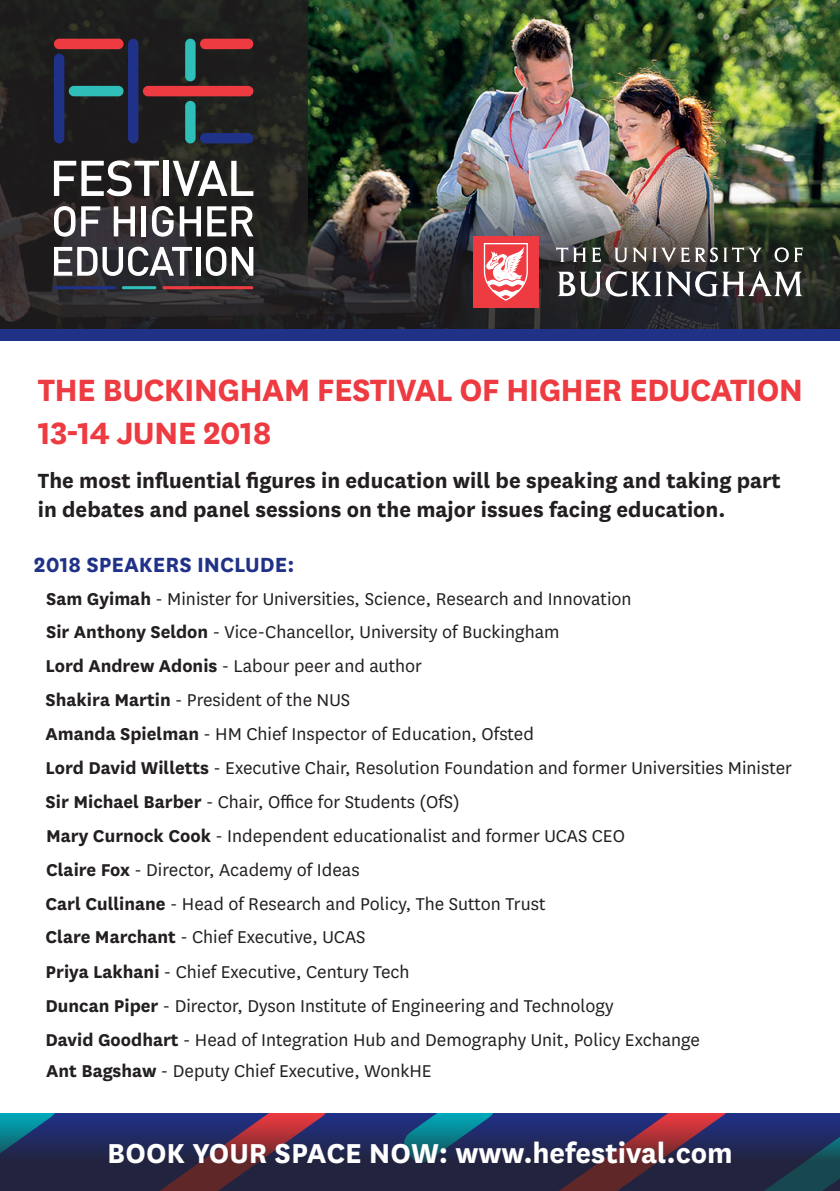
<style>
.page{position:relative;width:840px;height:1191px;background:#fff}
.page>*{position:absolute;margin:0;border:0;box-sizing:border-box;transform-origin:0 0}
.t1{font:700 36px/43.2px "National";letter-spacing:-.02em;color:#ee3a41}
.t2{font:700 32px "National";color:#fff}
.t3{font:700 24px/28.8px "National";color:#231f20}
.t4{font:700 24px "National";color:#203188}
.t5{font:20px/34px "National";color:#231f20}
.s1{font-weight:700}
</style>
<div class="page">
<img style="left:308px;top:0;width:531px;height:196px">
<svg style="left:0;top:0;width:308px;height:329px;background:#242222"></svg>
<svg style="left:180px;top:206px;width:21px;height:30px"></svg>
<svg style="left:207px;top:206px;width:46px;height:30px"></svg>
<div style="left:196px;top:247px;width:5px;height:29px;background:#fff"></div>
<svg style="left:206px;top:247px;width:20px;height:29px"></svg>
<svg style="left:232px;top:247px;width:21px;height:29px"></svg>
<div style="left:185px;top:39px;width:10px;height:42px;background:#30beb8;border-radius:5px"></div>
<div style="left:185px;top:101px;width:10px;height:42px;background:#30beb8;border-radius:5px"></div>
<div style="left:200px;top:39px;width:53px;height:10px;background:#ee3a41;border-radius:5px"></div>
<div style="left:200px;top:133px;width:53px;height:10px;background:#203188;border-radius:5px"></div>
<svg style="left:54px;top:160px;width:105px;height:36px"></svg>
<div style="left:164px;top:161px;width:5px;height:35px;background:#fff"></div>
<svg style="left:173px;top:161px;width:80px;height:35px"></svg>
<svg style="left:54px;top:206px;width:46px;height:31px"></svg>
<svg style="left:114px;top:206px;width:21px;height:30px"></svg>
<div style="left:141px;top:206px;width:5px;height:30px;background:#fff"></div>
<svg style="left:152px;top:206px;width:21px;height:31px"></svg>
<svg style="left:54px;top:247px;width:138px;height:29px"></svg>
<div style="left:54px;top:54px;width:10px;height:89px;background:#203188;border-radius:5px"></div>
<div style="left:128px;top:39px;width:10px;height:104px;background:#203188;border-radius:5px"></div>
<div style="left:54px;top:39px;width:69px;height:10px;background:#ee3a41;border-radius:5px"></div>
<div style="left:69px;top:86px;width:54px;height:10px;background:#30beb8;border-radius:5px"></div>
<div style="left:143px;top:86px;width:110px;height:10px;background:#ee3a41;border-radius:5px"></div>
<hr style="left:54px;top:286px;width:62px;height:3px;background:#203188;border-radius:2px">
<hr style="left:122px;top:286px;width:34px;height:3px;background:#30beb8;border-radius:2px">
<hr style="left:162px;top:286px;width:91px;height:3px;background:#ee3a41;border-radius:2px">
<img style="left:308px;top:196px;width:531px;height:133px">
<svg style="left:556px;top:247px;width:44px;height:15px"></svg>
<svg style="left:613px;top:247px;width:148px;height:15px;background:#6f6c68"></svg>
<svg style="left:774px;top:247px;width:28px;height:15px"></svg>
<svg style="left:557px;top:270px;width:245px;height:27px"></svg>
<div style="left:473px;top:236px;width:65px;height:72px;background:#ee3a41"></div>
<svg style="left:483px;top:243px;width:45px;height:58px"></svg>
<div style="left:0;top:329px;width:839px;height:12px;background:#203188"></div>
<svg style="left:0;top:1113px;width:839px;height:78px;background:#2e2e53"></svg>
<h1 class="t1" style="left:38px;top:366px;width:766px">THE BUCKINGHAM FESTIVAL OF HIGHER EDUCATION<br>13-14 JUNE 2018</h1>
<p class="t3" style="left:38px;top:464px;width:744px">The most influential figures in education will be speaking and taking part in debates and panel sessions on the major issues facing education.</p>
<p class="t4" style="left:34px;top:547px;width:262px">2018 SPEAKERS INCLUDE:</p>
<p class="t5" style="left:46px;top:581px;width:586px"><span class="s1">Sam Gyimah</span> - Minister for Universities, Science, Research and Innovation</p>
<p class="t5" style="left:46px;top:614px;width:514px"><span class="s1">Sir Anthony Seldon</span> - Vice-Chancellor, University of Buckingham</p>
<p class="t5" style="left:45px;top:648px;width:489px"><span class="s1">Lord Andrew Adonis</span> - Labour peer and author<br><span class="s1">Shakira Martin</span> - President of the NUS<br><span class="s1">Amanda Spielman</span> - HM Chief Inspector of Education, Ofsted</p>
<p class="t5" style="left:45px;top:750px;width:747px"><span class="s1">Lord David Willetts</span> - Executive Chair, Resolution Foundation and former Universities Minister</p>
<p class="t5" style="left:45px;top:784px;width:580px"><span class="s1">Sir Michael Barber</span> - Chair, Office for Students (OfS)<br><span class="s1">Mary Curnock Cook</span> - Independent educationalist and former UCAS CEO</p>
<p class="t5" style="left:46px;top:852px;width:315px"><span class="s1">Claire Fox</span> - Director, Academy of Ideas</p>
<p class="t5" style="left:45px;top:886px;width:655px"><span class="s1">Carl Cullinane</span> - Head of Research and Policy, The Sutton Trust<br><span class="s1">Clare Marchant</span> - Chief Executive, UCAS<br><span class="s1">Priya Lakhani</span> - Chief Executive, Century Tech<br><span class="s1">Duncan Piper</span> - Director, Dyson Institute of Engineering and Technology<br><span class="s1">David Goodhart</span> - Head of Integration Hub and Demography Unit, Policy Exchange</p>
<p class="t5" style="left:46px;top:1053px;width:387px"><span class="s1">Ant Bagshaw</span> - Deputy Chief Executive, WonkHE</p>
<h2 class="t2" style="left:107px;top:1130px;width:626px">BOOK YOUR SPACE NOW: www.hefestival.com</h2>
</div>
